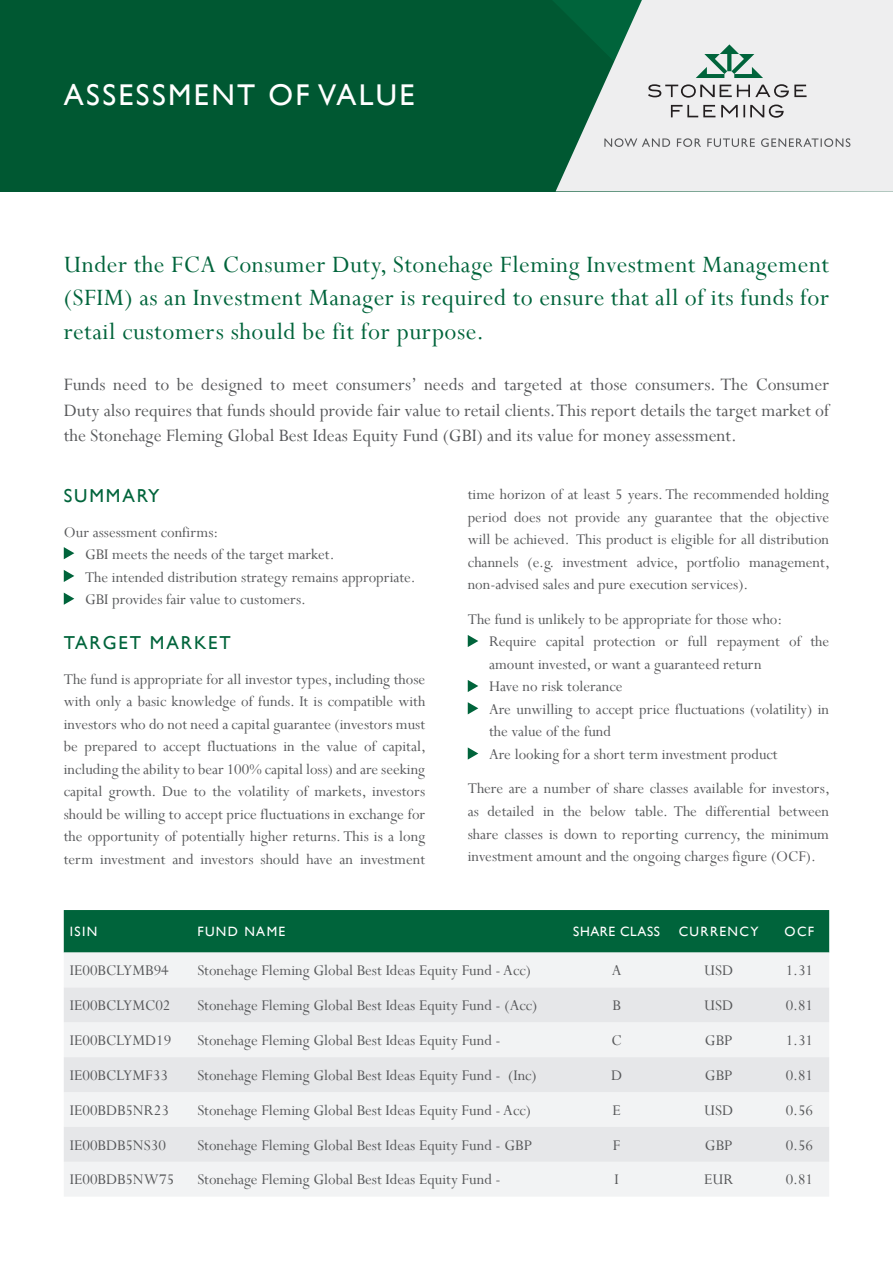
<style>
.page{position:relative;width:893px;height:1263px;background:#fff}
.page>*{position:absolute;margin:0;border:0;box-sizing:border-box;transform-origin:0 0}
.t1{font:30px "Gill Sans";letter-spacing:.08em;color:#fff}
.t2{font:26.25px/33.8px "Perpetua";letter-spacing:.02em;color:#00643b;text-align:justify}
.t3{font:19.5px/25.5px "Perpetua";color:#57585a;text-align:justify}
.t4{font:18.75px "Gill Sans";letter-spacing:.1em;color:#00643b}
.t5{font:16.5px/22.5px "Perpetua";color:#57585a;text-align:justify}
.t6{font:13.5px "Gill Sans";letter-spacing:.1em;color:#fff}
.t7{font:13.5px "Gill Sans";letter-spacing:.04em;color:#fff}
</style>
<div class="page">
<div style="left:0;top:0;width:893px;height:191px;background:#005832"></div>
<div style="left:556px;top:0;width:337px;height:192px;background:#eeeeef"></div>
<svg style="left:553px;top:0;width:253px;height:118px"></svg>
<svg style="left:604px;top:138px;width:246px;height:9px;background:#c4c4c5"></svg>
<div style="left:64px;top:910px;width:765px;height:42px;background:#00643b"></div>
<div style="left:64px;top:952px;width:765px;height:244px;background:#f2f3f4"></div>
<svg style="left:64px;top:987px;width:765px;height:175px;fill:#e6e7e9"></svg>
<svg style="left:64px;top:547px;width:10px;height:12px"></svg>
<svg style="left:468px;top:635px;width:10px;height:12px"></svg>
<svg style="left:468px;top:680px;width:10px;height:12px"></svg>
<svg style="left:468px;top:702px;width:10px;height:12px"></svg>
<svg style="left:468px;top:747px;width:10px;height:13px"></svg>
<svg style="left:64px;top:570px;width:10px;height:12px"></svg>
<svg style="left:64px;top:593px;width:10px;height:12px"></svg>
<h1 class="t1" style="left:64px;top:77px;width:352px">ASSESSMENT OF VALUE</h1>
<h2 class="t2" style="left:64px;top:247px;width:767px">Under the FCA Consumer Duty, Stonehage Fleming Investment Management (SFIM) as an Investment Manager is required to ensure that all of its funds for retail customers should be fit for purpose.</h2>
<p class="t3" style="left:64px;top:371px;width:767px">Funds need to be designed to meet consumers’ needs and targeted at those consumers. The Consumer Duty also requires that funds should provide fair value to retail clients. This report details the target market of the Stonehage Fleming Global Best Ideas Equity Fund (GBI) and its value for money assessment.</p>
<p class="t4" style="left:64px;top:485px;width:97px">SUMMARY</p>
<p class="t5" style="left:64px;top:520px;width:156px">Our assessment confirms:</p>
<p class="t5" style="left:64px;top:543px;width:272px">• GBI meets the needs of the target market.</p>
<p class="t5" style="left:64px;top:565px;width:353px">• The intended distribution strategy remains appropriate.</p>
<p class="t5" style="left:64px;top:588px;width:244px">• GBI provides fair value to customers.</p>
<p class="t4" style="left:64px;top:632px;width:169px">TARGET MARKET</p>
<p class="t5" style="left:64px;top:667px;width:364px">The fund is appropriate for all investor types, including those with only a basic knowledge of funds. It is compatible with investors who do not need a capital guarantee (investors must be prepared to accept fluctuations in the value of capital, including the ability to bear 100% capital loss) and are seeking capital growth. Due to the volatility of markets, investors should be willing to accept price fluctuations in exchange for the opportunity of potentially higher returns. This is a long term investment and investors should have an investment</p>
<p class="t5" style="left:468px;top:483px;width:364px">time horizon of at least 5 years. The recommended holding period does not provide any guarantee that the objective will be achieved. This product is eligible for all distribution channels (e.g. investment advice, portfolio management, non-advised sales and pure execution services).</p>
<p class="t5" style="left:468px;top:608px;width:316px">The fund is unlikely to be appropriate for those who:</p>
<p class="t5" style="left:489px;top:630px;width:342px;text-indent:-21px">• Require capital protection or full repayment of the amount invested, or want a guaranteed return</p>
<p class="t5" style="left:468px;top:675px;width:156px">• Have no risk tolerance</p>
<p class="t5" style="left:489px;top:698px;width:342px;text-indent:-21px">• Are unwilling to accept price fluctuations (volatility) in the value of the fund</p>
<p class="t5" style="left:468px;top:737px;width:364px;line-height:34.5px">• Are looking for a short term investment product<br>There are a number of share classes available for investors,</p>
<p class="t5" style="left:468px;top:800px;width:363px">as detailed in the below table. The differential between share classes is down to reporting currency, the minimum investment amount and the ongoing charges figure (OCF).</p>
<p class="t6" style="left:70px;top:923px;width:29px">ISIN</p>
<p class="t6" style="left:197px;top:923px;width:89px">FUND NAME</p>
<p class="t7" style="left:573px;top:923px;width:88px">SHARE CLASS</p>
<p class="t6" style="left:679px;top:923px;width:81px">CURRENCY</p>
<p class="t6" style="left:785px;top:923px;width:31px">OCF</p>
<p class="t5" style="left:70px;top:959px;width:101px">IE00BCLYMB94</p>
<p class="t5" style="left:197px;top:959px;width:335px">Stonehage Fleming Global Best Ideas Equity Fund - Acc)</p>
<p class="t5" style="left:612px;top:959px;width:11px">A</p>
<p class="t5" style="left:704px;top:959px;width:30px">USD</p>
<p class="t5" style="left:786px;top:959px;width:29px">1.31</p>
<p class="t5" style="left:70px;top:994px;width:102px">IE00BCLYMC02</p>
<p class="t5" style="left:197px;top:994px;width:341px">Stonehage Fleming Global Best Ideas Equity Fund - (Acc)</p>
<p class="t5" style="left:612px;top:994px;width:10px">B</p>
<p class="t5" style="left:704px;top:994px;width:30px">USD</p>
<p class="t5" style="left:786px;top:994px;width:29px">0.81</p>
<p class="t5" style="left:70px;top:1028px;width:103px">IE00BCLYMD19</p>
<p class="t5" style="left:197px;top:1028px;width:305px">Stonehage Fleming Global Best Ideas Equity Fund -</p>
<p class="t5" style="left:611px;top:1028px;width:12px">C</p>
<p class="t5" style="left:705px;top:1028px;width:29px">GBP</p>
<p class="t5" style="left:786px;top:1028px;width:29px">1.31</p>
<p class="t5" style="left:70px;top:1063px;width:100px">IE00BCLYMF33</p>
<p class="t5" style="left:197px;top:1063px;width:341px">Stonehage Fleming Global Best Ideas Equity Fund - (Inc)</p>
<p class="t5" style="left:611px;top:1063px;width:13px">D</p>
<p class="t5" style="left:705px;top:1063px;width:29px">GBP</p>
<p class="t5" style="left:786px;top:1063px;width:29px">0.81</p>
<p class="t5" style="left:70px;top:1098px;width:101px">IE00BDB5NR23</p>
<p class="t5" style="left:197px;top:1098px;width:335px">Stonehage Fleming Global Best Ideas Equity Fund - Acc)</p>
<p class="t5" style="left:612px;top:1098px;width:10px">E</p>
<p class="t5" style="left:704px;top:1098px;width:30px">USD</p>
<p class="t5" style="left:786px;top:1098px;width:29px">0.56</p>
<p class="t5" style="left:70px;top:1133px;width:98px">IE00BDB5NS30</p>
<p class="t5" style="left:197px;top:1133px;width:336px">Stonehage Fleming Global Best Ideas Equity Fund - GBP</p>
<p class="t5" style="left:613px;top:1133px;width:9px">F</p>
<p class="t5" style="left:705px;top:1133px;width:29px">GBP</p>
<p class="t5" style="left:786px;top:1133px;width:29px">0.56</p>
<p class="t5" style="left:70px;top:1168px;width:106px">IE00BDB5NW75</p>
<p class="t5" style="left:197px;top:1168px;width:305px">Stonehage Fleming Global Best Ideas Equity Fund -</p>
<p class="t5" style="left:614px;top:1168px;width:6px">I</p>
<p class="t5" style="left:704px;top:1168px;width:31px">EUR</p>
<p class="t5" style="left:786px;top:1168px;width:29px">0.81</p>
</div>
